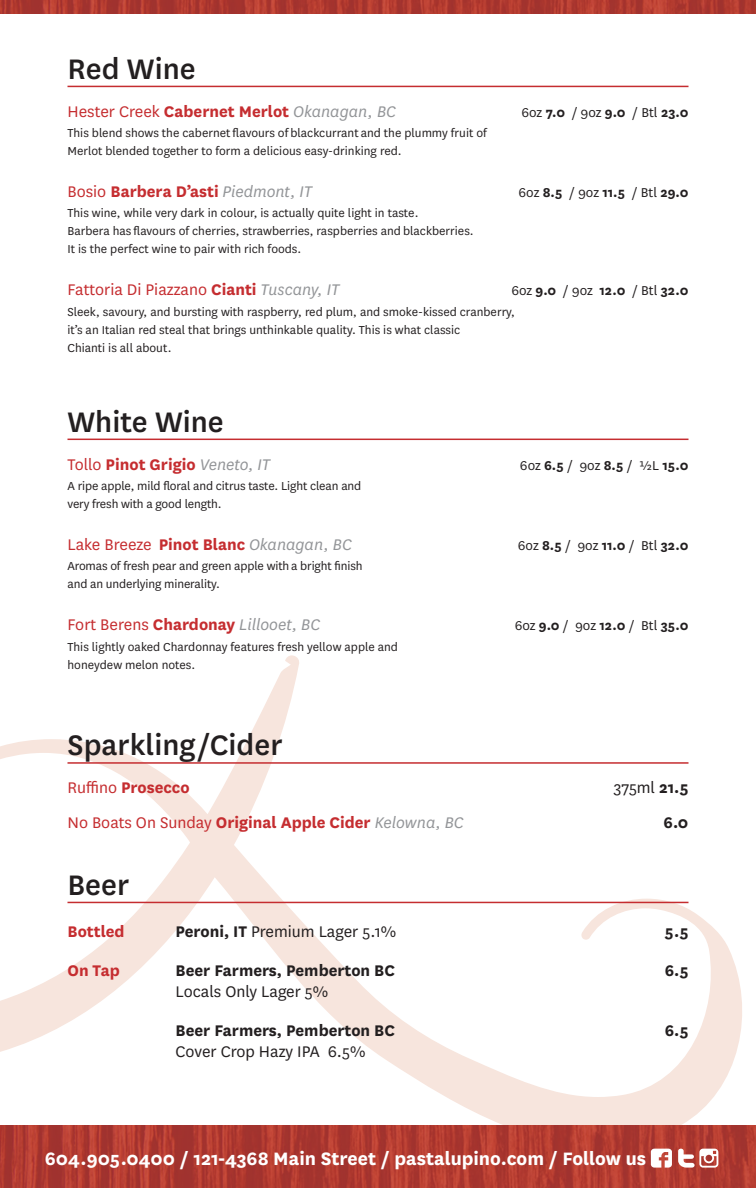
<style>
.page{position:relative;width:756px;height:1188px;background:#fff}
.page>*{position:absolute;margin:0;border:0;box-sizing:border-box;transform-origin:0 0}
.t1{font:500 33px "National";color:#231f20}
.t2{font:700 21px "National";color:#fff}
.t3{font:700 18px "National";color:#c52d30}
.t4{font:18px "National";color:#231f20}
.t5{font:italic 18px "National";color:#939598}
.t6{font:700 18px "National";color:#231f20}
.t7{font:18px "National";color:#c52d30}
.t8{font:15px "National";color:#231f20}
.t9{font:13.5px/18px "National";color:#231f20}
.s1{font-weight:400}
.s2{font-weight:400;font-style:italic;color:#939598}
.s3{font-weight:700}
.s4{font-style:italic;color:#939598}
.s5{font-style:normal;color:#c52d30}
.s6{font-weight:700;font-style:normal;color:#c52d30}
</style>
<div class="page">
<img style="left:0;top:0;width:756px;height:14px">
<svg style="left:0;top:655px;width:742px;height:470px"></svg>
<img style="left:0;top:1125px;width:756px;height:63px">
<svg style="left:651px;top:1149px;width:21px;height:19px"></svg>
<svg style="left:678px;top:1149px;width:40px;height:19px"></svg>
<hr style="left:68px;top:86px;width:620px;height:1px;background:#c52d30">
<hr style="left:68px;top:439px;width:620px;height:1px;background:#c52d30">
<hr style="left:68px;top:762px;width:620px;height:2px;background:#c52d30">
<hr style="left:68px;top:902px;width:620px;height:1px;background:#c52d30">
<h1 class="t1" style="left:68px;top:46px;width:130px">Red Wine</h1>
<h3 class="t3" style="left:68px;top:98px;width:330px"><span class="s1">Hester Creek</span> Cabernet Merlot <span class="s2">Okanagan, BC</span></h3>
<p class="t8" style="left:522px;top:102px;width:168px">6oz <span class="s3">7.0</span> / 9oz <span class="s3">9.0</span> / Btl <span class="s3">23.0</span></p>
<p class="t9" style="left:68px;top:123px;width:421px">This blend shows the cabernet flavours of blackcurrant and the plummy fruit of<br>Merlot blended together to form a delicious easy-drinking red.</p>
<h3 class="t3" style="left:68px;top:179px;width:246px"><span class="s1">Bosio</span> Barbera D’asti <span class="s2">Piedmont, IT</span></h3>
<p class="t8" style="left:519px;top:183px;width:171px">6oz <span class="s3">8.5</span> / 9oz <span class="s3">11.5</span> / Btl <span class="s3">29.0</span></p>
<p class="t9" style="left:68px;top:204px;width:408px">This wine, while very dark in colour, is actually quite light in taste.<br>Barbera has flavours of cherries, strawberries, raspberries and blackberries.<br>It is the perfect wine to pair with rich foods.</p>
<h3 class="t7" style="left:68px;top:278px;width:274px">Fattoria Di Piazzano <span class="s3">Cianti</span> <span class="s4">Tuscany, IT</span></h3>
<p class="t8" style="left:511px;top:281px;width:179px">6oz <span class="s3">9.0</span> / 9oz <span class="s3">12.0</span> / Btl <span class="s3">32.0</span></p>
<p class="t9" style="left:68px;top:302px;width:449px">Sleek, savoury, and bursting with raspberry, red plum, and smoke-kissed cranberry, it’s an Italian red steal that brings unthinkable quality. This is what classic<br>Chianti is all about.</p>
<h1 class="t1" style="left:68px;top:399px;width:158px">White Wine</h1>
<h3 class="t3" style="left:68px;top:451px;width:204px"><span class="s1">Tollo</span> Pinot Grigio <span class="s2">Veneto, IT</span></h3>
<p class="t8" style="left:520px;top:455px;width:170px">6oz <span class="s3">6.5</span> / 9oz <span class="s3">8.5</span> / ½L <span class="s3">15.0</span></p>
<p class="t9" style="left:68px;top:476px;width:295px">A ripe apple, mild floral and citrus taste. Light clean and very fresh with a good length.</p>
<h3 class="t5" style="left:68px;top:533px;width:286px"><span class="s5">Lake Breeze</span> <span class="s6">Pinot Blanc</span> Okanagan, BC</h3>
<p class="t8" style="left:518px;top:536px;width:172px">6oz <span class="s3">8.5</span> / 9oz <span class="s3">11.0</span> / Btl <span class="s3">32.0</span></p>
<p class="t9" style="left:68px;top:557px;width:297px">Aromas of fresh pear and green apple with a bright finish and an underlying minerality.</p>
<h3 class="t5" style="left:68px;top:613px;width:254px"><span class="s5">Fort Berens</span> <span class="s6">Chardonay</span> Lillooet, BC</h3>
<p class="t8" style="left:515px;top:616px;width:175px">6oz <span class="s3">9.0</span> / 9oz <span class="s3">12.0</span> / Btl <span class="s3">35.0</span></p>
<p class="t9" style="left:68px;top:637px;width:332px">This lightly oaked Chardonnay features fresh yellow apple and honeydew melon notes.</p>
<h1 class="t1" style="left:68px;top:723px;width:217px">Sparkling/Cider</h1>
<h3 class="t3" style="left:68px;top:775px;width:124px"><span class="s1">Ruffino</span> Prosecco</h3>
<h3 class="t4" style="left:614px;top:776px;width:76px">375ml <span class="s3">21.5</span></h3>
<h3 class="t3" style="left:67px;top:810px;width:398px"><span class="s1">No Boats On Sunday</span> Original Apple Cider <span class="s2">Kelowna, BC</span></h3>
<h3 class="t6" style="left:664px;top:810px;width:26px">6.0</h3>
<h1 class="t1" style="left:68px;top:862px;width:63px">Beer</h1>
<h3 class="t3" style="left:68px;top:918px;width:59px">Bottled</h3>
<h3 class="t4" style="left:176px;top:919px;width:222px"><span class="s3">Peroni, IT</span> Premium Lager 5.1%</h3>
<h3 class="t6" style="left:665px;top:918px;width:25px">5.5</h3>
<h3 class="t3" style="left:68px;top:957px;width:54px">On Tap</h3>
<h3 class="t6" style="left:176px;top:957px;width:221px">Beer Farmers, Pemberton BC</h3>
<h3 class="t6" style="left:665px;top:957px;width:25px">6.5</h3>
<h3 class="t4" style="left:176px;top:979px;width:154px">Locals Only Lager 5%</h3>
<h3 class="t6" style="left:176px;top:1017px;width:221px">Beer Farmers, Pemberton BC</h3>
<h3 class="t6" style="left:665px;top:1017px;width:25px">6.5</h3>
<h3 class="t4" style="left:176px;top:1039px;width:191px">Cover Crop Hazy IPA 6.5%</h3>
<h2 class="t2" style="left:45px;top:1143px;width:603px">604.905.0400 / 121-4368 Main Street / pastalupino.com / Follow us</h2>
</div>
